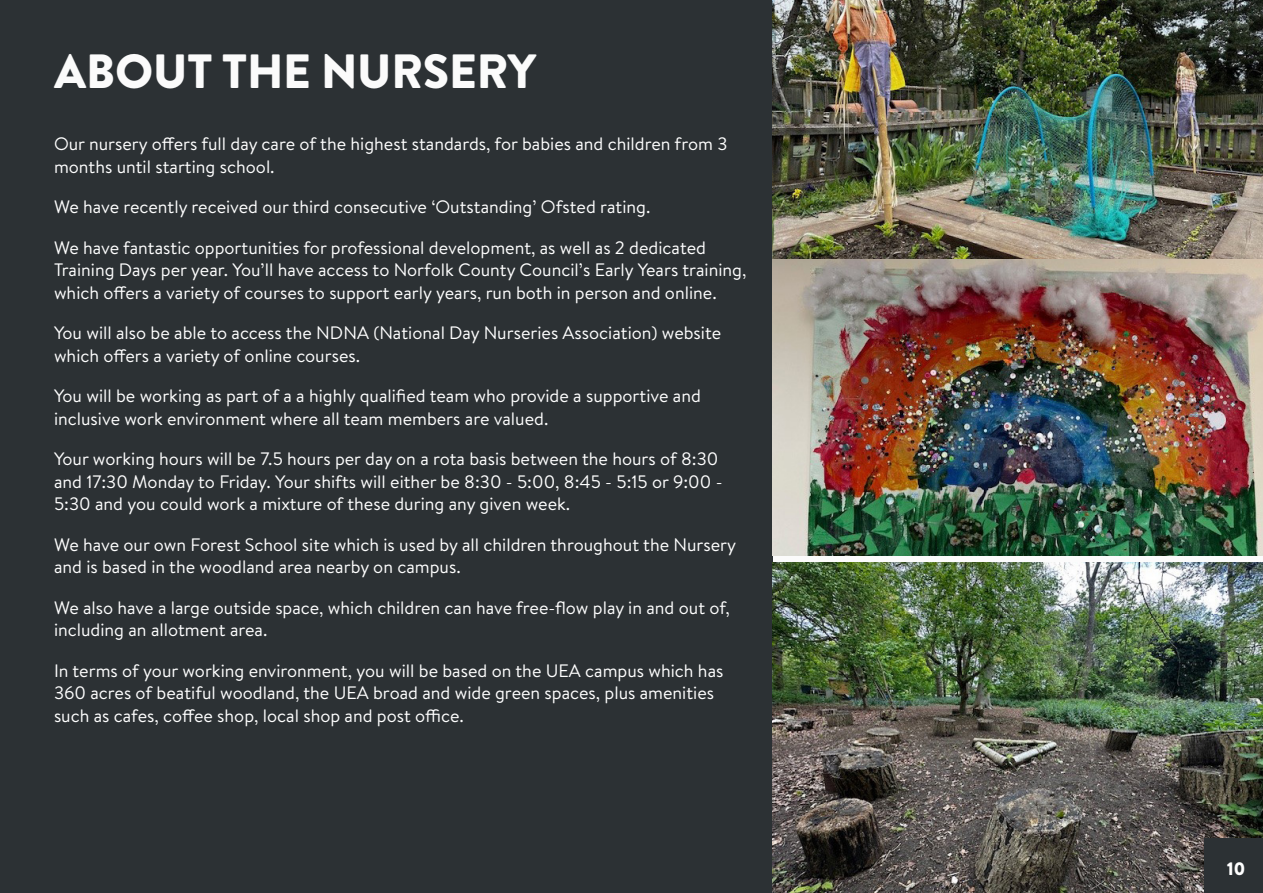
<style>
.page{position:relative;width:1263px;height:893px;background:#fff}
.page>*{position:absolute;margin:0;border:0;box-sizing:border-box;transform-origin:0 0}
.Main_Heading{font:900 48px "Brandon Text";letter-spacing:-.005em;color:#fbfbfb}
.Paragraph{font:18px/22.5px "Brandon Text";color:#fff}
.t1{font:900 18px "Brandon Text";color:#fff}
</style>
<div class="page">
<div style="left:0;top:0;width:772px;height:893px;background:#2c3134"></div>
<img style="left:772px;top:0;width:491px;height:260px">
<img style="left:772px;top:563px;width:491px;height:330px">
<img style="left:772px;top:260px;width:491px;height:295px">
<div style="left:1204px;top:839px;width:59px;height:54px;background:#2c3134"></div>
<p class="Main_Heading" style="left:54px;top:38px;width:484px">ABOUT THE NURSERY</p>
<p class="Paragraph" style="left:54px;top:132px;width:675px">Our nursery offers full day care of the highest standards, for babies and children from 3 months until starting school.</p>
<p class="Paragraph" style="left:54px;top:195px;width:598px">We have recently received our third consecutive ‘Outstanding’ Ofsted rating.</p>
<p class="Paragraph" style="left:54px;top:236px;width:694px">We have fantastic opportunities for professional development, as well as 2 dedicated<br>Training Days per year. You’ll have access to Norfolk County Council’s Early Years training, which offers a variety of courses to support early years, run both in person and online.</p>
<p class="Paragraph" style="left:54px;top:321px;width:669px">You will also be able to access the NDNA (National Day Nurseries Association) website which offers a variety of online courses.</p>
<p class="Paragraph" style="left:54px;top:384px;width:648px">You will be working as part of a a highly qualified team who provide a supportive and inclusive work environment where all team members are valued.</p>
<p class="Paragraph" style="left:54px;top:447px;width:670px">Your working hours will be 7.5 hours per day on a rota basis between the hours of 8:30 and 17:30 Monday to Friday. Your shifts will either be 8:30 - 5:00, 8:45 - 5:15 or 9:00 -<br>5:30 and you could work a mixture of these during any given week.</p>
<p class="Paragraph" style="left:54px;top:533px;width:684px">We have our own Forest School site which is used by all children throughout the Nursery and is based in the woodland area nearby on campus.</p>
<p class="Paragraph" style="left:54px;top:596px;width:677px">We also have a large outside space, which children can have free-flow play in and out of, including an allotment area.</p>
<p class="Paragraph" style="left:54px;top:659px;width:671px">In terms of your working environment, you will be based on the UEA campus which has<br>360 acres of beatiful woodland, the UEA broad and wide green spaces, plus amenities such as cafes, coffee shop, local shop and post office.</p>
<p class="t1" style="left:1227px;top:856px;width:20px">10</p>
</div>
